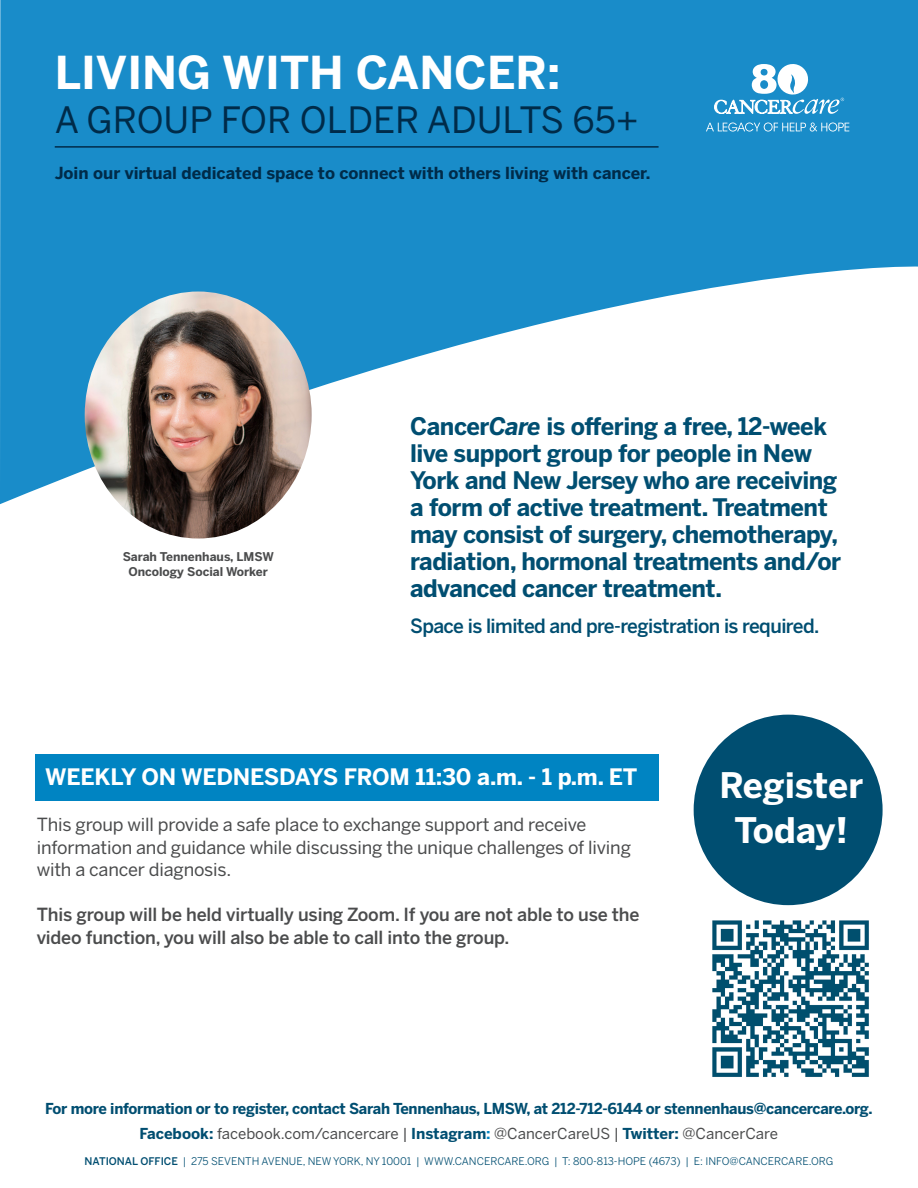
<style>
.page{position:relative;width:918px;height:1188px;background:#fff}
.page>*{position:absolute;margin:0;border:0;box-sizing:border-box;transform-origin:0 0}
.t1{font:700 45px "Benton Sans";color:#fff}
.t2{font:36px "Benton Sans";color:#002b49}
.t3{font:700 34.95px "Benton Sans";color:#fff}
.Main_Intro{font:700 24px/27px "Benton Sans";letter-spacing:-.02em;color:#004e71}
.t4{font:700 22.5px "Benton Sans";letter-spacing:-.01em;color:#fff}
.t5{font:500 19.5px "Benton Sans";letter-spacing:-.03em;color:#004e71}
.t6{font:18px/22.5px "Benton Sans";letter-spacing:-.01em;color:#4b4c4d}
.t7{font:500 18px/22.5px "Benton Sans";letter-spacing:-.01em;color:#4b4c4d}
.Main_Intro-2{font:700 16.5px "Benton Sans";color:#002b49}
.Leadder{font:700 15px "Benton Sans";letter-spacing:-.02em;color:#004e71}
.Leadder-2{font:15px "Benton Sans";color:#4b4c4d}
.Main_Intro-3{font:700 12px "Benton Sans";color:#4b4c4d}
.t8{font:10.5px "Benton Sans";color:#004e71}
.s1{font-style:italic}
.s2{font-weight:700;color:#004e71}
.s3{font-weight:700;color:#0084c2}
.s4{font-weight:500}
</style>
<div class="page">
<svg style="left:0;top:0;width:918px;height:504px;fill:#198cc9"></svg>
<svg style="left:706px;top:123px;width:143px;height:9px"></svg>
<svg style="left:714px;top:63px;width:130px;height:51px"></svg>
<hr style="left:55px;top:146px;width:604px;height:2px;background:#002b49">
<div style="left:694px;top:715px;width:189px;height:190px;background:#004e71;border-radius:50%"></div>
<div style="left:35px;top:754px;width:624px;height:46px;background:#0084c2"></div>
<img style="left:712px;top:920px;width:157px;height:157px">
<img style="left:85px;top:292px;width:227px;height:247px">
<p class="t1" style="left:55px;top:46px;width:507px">LIVING WITH CANCER:</p>
<p class="t2" style="left:55px;top:98px;width:586px">A GROUP FOR OLDER ADULTS 65+</p>
<p class="Main_Intro-2" style="left:55px;top:164px;width:597px">Join our virtual dedicated space to connect with others living with cancer.</p>
<p class="Main_Intro-3" style="left:123px;top:550px;width:153px">Sarah Tennenhaus, LMSW</p>
<p class="Main_Intro-3" style="left:128px;top:565px;width:141px">Oncology Social Worker</p>
<p class="Main_Intro" style="left:410px;top:413px;width:433px">Cancer<span class="s1">Care</span> is offering a free, 12-week live support group for people in New York and New Jersey who are receiving a form of active treatment. Treatment may consist of surgery, chemotherapy, radiation, hormonal treatments and/or advanced cancer treatment.</p>
<p class="t5" style="left:410px;top:615px;width:411px">Space is limited and pre-registration is required.</p>
<p class="t4" style="left:45px;top:763px;width:594px">WEEKLY ON WEDNESDAYS FROM 11:30 a.m. - 1 p.m. ET</p>
<p class="t6" style="left:37px;top:813px;width:596px">This group will provide a safe place to exchange support and receive information and guidance while discussing the unique challenges of living with a cancer diagnosis.</p>
<p class="t7" style="left:37px;top:903px;width:604px">This group will be held virtually using Zoom. If you are not able to use the video function, you will also be able to call into the group.</p>
<p class="t3" style="left:719px;top:765px;width:145px">Register</p>
<p class="t3" style="left:735px;top:809px;width:115px">Today!</p>
<p class="Leadder" style="left:45px;top:1100px;width:829px">For more information or to register, contact Sarah Tennenhaus, LMSW, at 212-712-6144 or stennenhaus@cancercare.org.</p>
<p class="Leadder-2" style="left:139px;top:1124px;width:640px"><span class="s2">Facebook:</span> facebook.com/cancercare | <span class="s2">Instagram</span><span class="s3">:</span> @CancerCareUS | <span class="s2">Twitter:</span> @CancerCare</p>
<p class="t8" style="left:85px;top:1155px;width:750px"><span class="s4">NATIONAL OFFICE</span> | 275 SEVENTH AVENUE, NEW YORK, NY 10001 | WWW.CANCERCARE.ORG | T: 800-813-HOPE (4673) | E: INFO@CANCERCARE.ORG</p>
</div>
